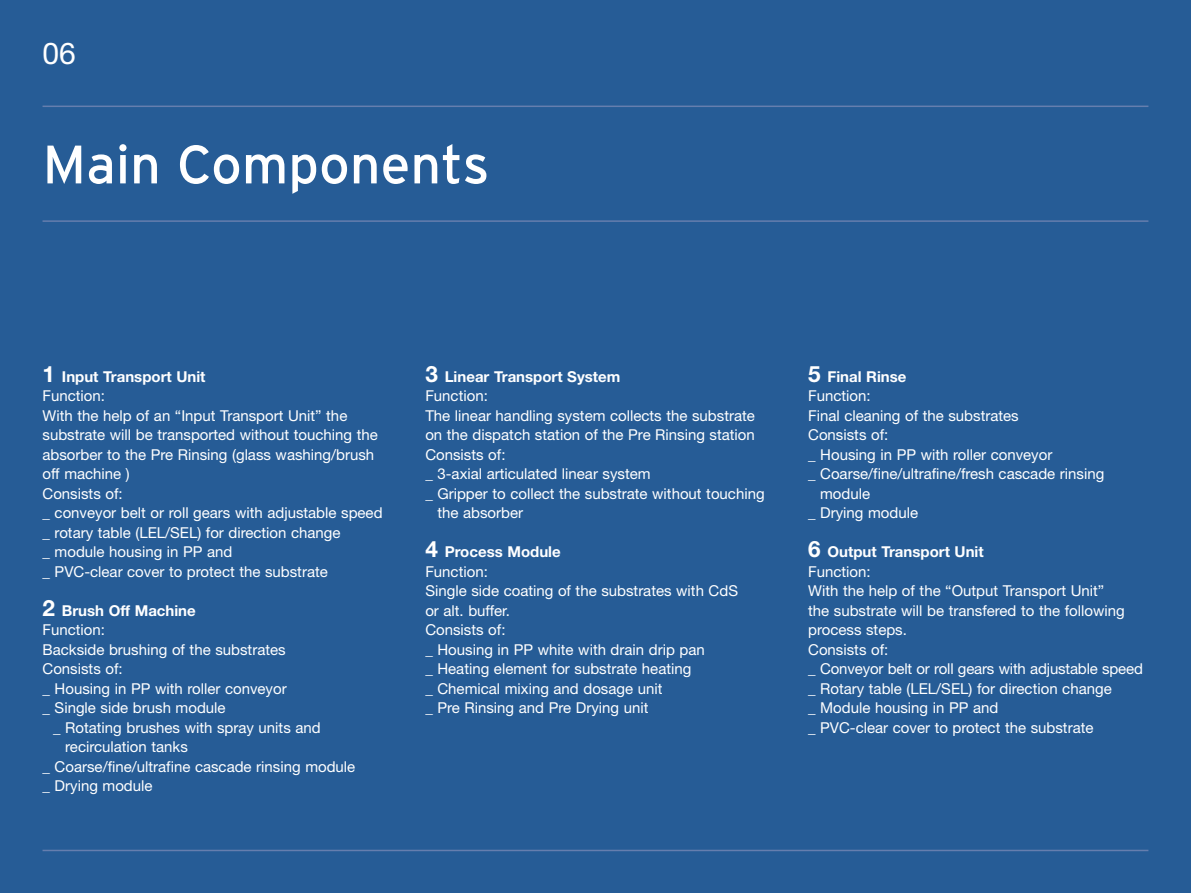
<style>
.page{position:relative;width:1191px;height:893px;background:#265c96}
.page>*{position:absolute;margin:0;border:0;box-sizing:border-box;transform-origin:0 0}
.t1{font:54px "Interstate";color:#fff}
.t2{font:30px "Helvetica Neue";color:#fff}
.t3{font:15px/19.5px "Helvetica Neue";color:#fff}
.t4{font:700 15px "Helvetica Neue";color:#fff}
.s1{font-weight:700;font-size:22.5px}
.s2{font-weight:700}
.s3{font-size:22.5px}
</style>
<div class="page">
<hr style="left:43px;top:220px;width:1105px;height:2px;background:#657eae">
<hr style="left:43px;top:106px;width:1105px;height:1px;background:#657eae">
<hr style="left:43px;top:850px;width:1105px;height:1px;background:#657eae">
<h2 class="t2" style="left:43px;top:43px;width:35px">06</h2>
<h1 class="t1" style="left:43px;top:144px;width:448px">Main Components</h1>
<p class="t3" style="left:43px;top:368px;width:341px"><span class="s1">1</span> <span class="s2">Input Transport Unit<br></span>Function:<br>With the help of an “Input Transport Unit” the substrate will be transported without touching the absorber to the Pre Rinsing (glass washing/brush off machine )<br>Consists of:<br>_ conveyor belt or roll gears with adjustable speed _ rotary table (LEL/SEL) for direction change<br>_ module housing in PP and<br>_ PVC-clear cover to protect the substrate</p>
<p class="t3" style="left:43px;top:602px;width:246px"><span class="s1">2</span> <span class="s2">Brush Off Machine<br></span>Function:<br>Backside brushing of the substrates<br>Consists of:<br>_ Housing in PP with roller conveyor _ Single side brush module</p>
<p class="t3" style="left:53px;top:719px;width:269px">_ Rotating brushes with spray units and</p>
<p class="t3" style="left:65px;top:739px;width:124px">recirculation tanks</p>
<p class="t3" style="left:43px;top:758px;width:314px">_ Coarse/fine/ultrafine cascade rinsing module</p>
<p class="t3" style="left:43px;top:778px;width:112px">_ Drying module</p>
<p class="t4" style="left:425px;top:371px;width:196px"><span class="s3">3</span> Linear Transport System</p>
<p class="t3" style="left:425px;top:388px;width:64px">Function:</p>
<p class="t3" style="left:425px;top:407px;width:331px">The linear handling system collects the substrate</p>
<p class="t3" style="left:425px;top:427px;width:331px">on the dispatch station of the Pre Rinsing station</p>
<p class="t3" style="left:425px;top:446px;width:82px">Consists of:</p>
<p class="t3" style="left:425px;top:466px;width:227px">_ 3-axial articulated linear system</p>
<p class="t3" style="left:425px;top:485px;width:341px">_ Gripper to collect the substrate without touching</p>
<p class="t3" style="left:437px;top:505px;width:87px">the absorber</p>
<p class="t3" style="left:425px;top:544px;width:314px"><span class="s1">4</span> <span class="s2">Process Module<br></span>Function:<br>Single side coating of the substrates with CdS or alt. buffer.<br>Consists of:<br>_ Housing in PP white with drain drip pan<br>_ Heating element for substrate heating<br>_ Chemical mixing and dosage unit<br>_ Pre Rinsing and Pre Drying unit</p>
<p class="t4" style="left:808px;top:371px;width:100px"><span class="s3">5</span> Final Rinse</p>
<p class="t3" style="left:808px;top:388px;width:64px">Function:</p>
<p class="t3" style="left:808px;top:407px;width:212px">Final cleaning of the substrates</p>
<p class="t3" style="left:808px;top:427px;width:82px">Consists of:</p>
<p class="t3" style="left:808px;top:446px;width:246px">_ Housing in PP with roller conveyor</p>
<p class="t3" style="left:808px;top:466px;width:298px">_ Coarse/fine/ultrafine/fresh cascade rinsing</p>
<p class="t3" style="left:820px;top:485px;width:52px">module</p>
<p class="t3" style="left:808px;top:505px;width:112px">_ Drying module</p>
<p class="t3" style="left:808px;top:544px;width:336px"><span class="s1">6</span> <span class="s2">Output Transport Unit<br></span>Function:<br>With the help of the “Output Transport Unit”<br>the substrate will be transfered to the following process steps.<br>Consists of:<br>_ Conveyor belt or roll gears with adjustable speed _ Rotary table (LEL/SEL) for direction change<br>_ Module housing in PP and<br>_ PVC-clear cover to protect the substrate</p>
</div>
